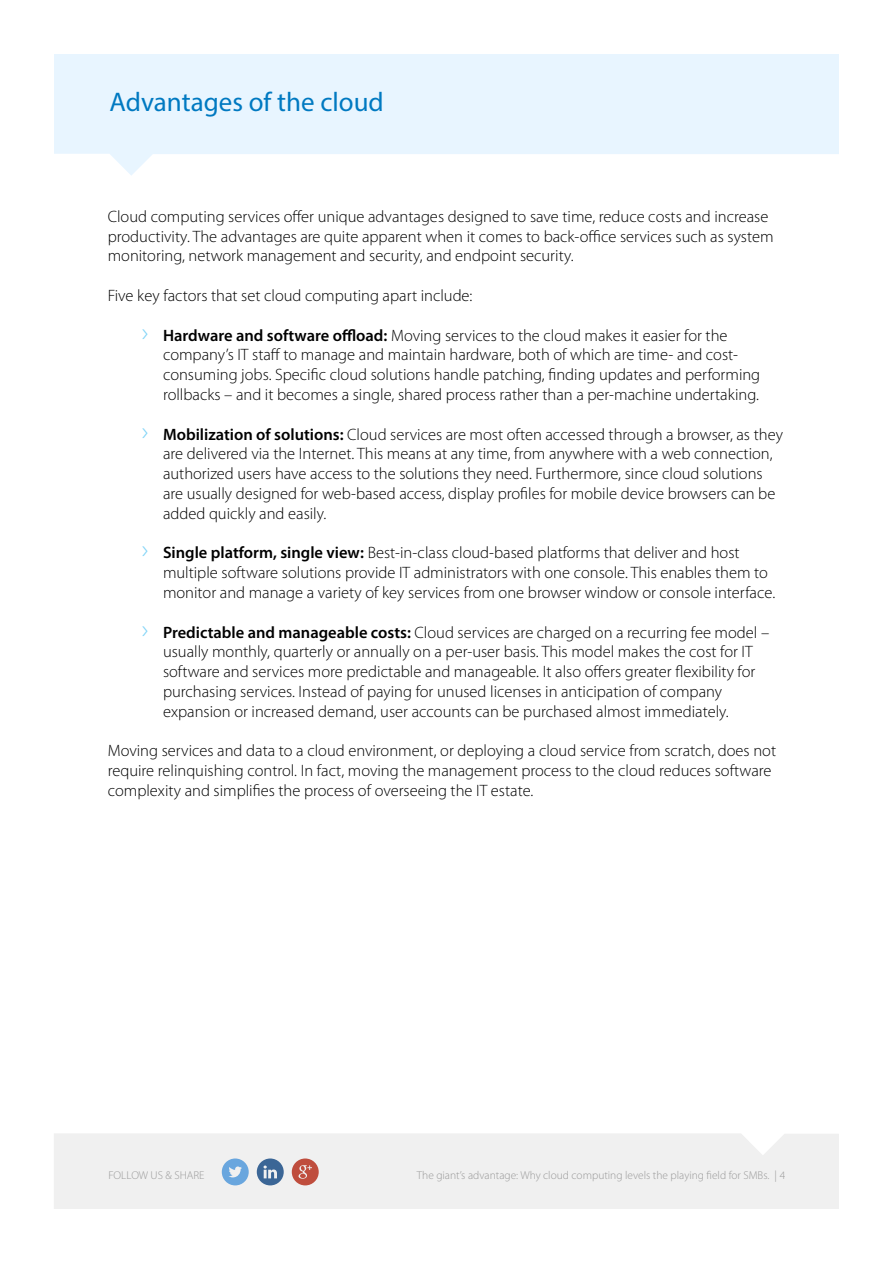
<style>
.page{position:relative;width:893px;height:1263px;background:#fff}
.page>*{position:absolute;margin:0;border:0;box-sizing:border-box;transform-origin:0 0}
.t1{font:27px "Myriad Pro";color:#0079c1}
.Body_Content{font:300 16.5px/19.8px "Myriad Pro";color:#000}
.t2{font:300 11.4px "Myriad Pro";color:#999}
.s1{font-size:27px;color:#81d4f7}
.s2{font-weight:600}
</style>
<div class="page">
<svg style="left:54px;top:54px;width:785px;height:121px;fill:#e8f5ff"></svg>
<div style="left:54px;top:1134px;width:785px;height:75px;background:#f0f0f0"></div>
<svg style="left:222px;top:1158px;width:27px;height:27px"></svg>
<svg style="left:257px;top:1158px;width:27px;height:27px"></svg>
<svg style="left:292px;top:1158px;width:27px;height:27px"></svg>
<p class="t1" style="left:110px;top:86px;width:276px">Advantages of the cloud</p>
<p class="Body_Content" style="left:108px;top:207px;width:662px">Cloud computing services offer unique advantages designed to save time, reduce costs and increase</p>
<p class="Body_Content" style="left:108px;top:226px;width:667px">productivity. The advantages are quite apparent when it comes to back-office services such as system</p>
<p class="Body_Content" style="left:108px;top:246px;width:467px">monitoring, network management and security, and endpoint security.</p>
<p class="Body_Content" style="left:108px;top:286px;width:366px">Five key factors that set cloud computing apart include:</p>
<p class="Body_Content" style="left:163px;top:325px;width:599px;text-indent:-21px"><span class="s1">›</span> <span class="s2">Hardware and software offload:</span> Moving services to the cloud makes it easier for the company’s IT staff to manage and maintain hardware, both of which are time- and cost&shy;consuming jobs. Specific cloud solutions handle patching, finding updates and performing rollbacks – and it becomes a single, shared process rather than a per-machine undertaking.</p>
<p class="Body_Content" style="left:163px;top:424px;width:621px;text-indent:-21px"><span class="s1">›</span> <span class="s2">Mobilization of solutions:</span> Cloud services are most often accessed through a browser, as they are delivered via the Internet. This means at any time, from anywhere with a web connection, authorized users have access to the solutions they need. Furthermore, since cloud solutions are usually designed for web-based access, display profiles for mobile device browsers can be added quickly and easily.</p>
<p class="Body_Content" style="left:163px;top:543px;width:614px;text-indent:-21px"><span class="s1">›</span> <span class="s2">Single platform, single view:</span> Best-in-class cloud-based platforms that deliver and host multiple software solutions provide IT administrators with one console. This enables them to monitor and manage a variety of key services from one browser window or console interface.</p>
<p class="Body_Content" style="left:163px;top:622px;width:608px;text-indent:-21px"><span class="s1">›</span> <span class="s2">Predictable and manageable costs:</span> Cloud services are charged on a recurring fee model – usually monthly, quarterly or annually on a per-user basis. This model makes the cost for IT software and services more predictable and manageable. It also offers greater flexibility for purchasing services. Instead of paying for unused licenses in anticipation of company expansion or increased demand, user accounts can be purchased almost immediately.</p>
<p class="Body_Content" style="left:108px;top:741px;width:670px">Moving services and data to a cloud environment, or deploying a cloud service from scratch, does not require relinquishing control. In fact, moving the management process to the cloud reduces software complexity and simplifies the process of overseeing the IT estate.</p>
<p class="t2" style="left:108px;top:1169px;width:98px">FOLLOW US &amp; SHARE</p>
<p class="t2" style="left:417px;top:1169px;width:370px">The giant’s advantage: Why cloud computing levels the playing field for SMBs. | 4</p>
</div>
